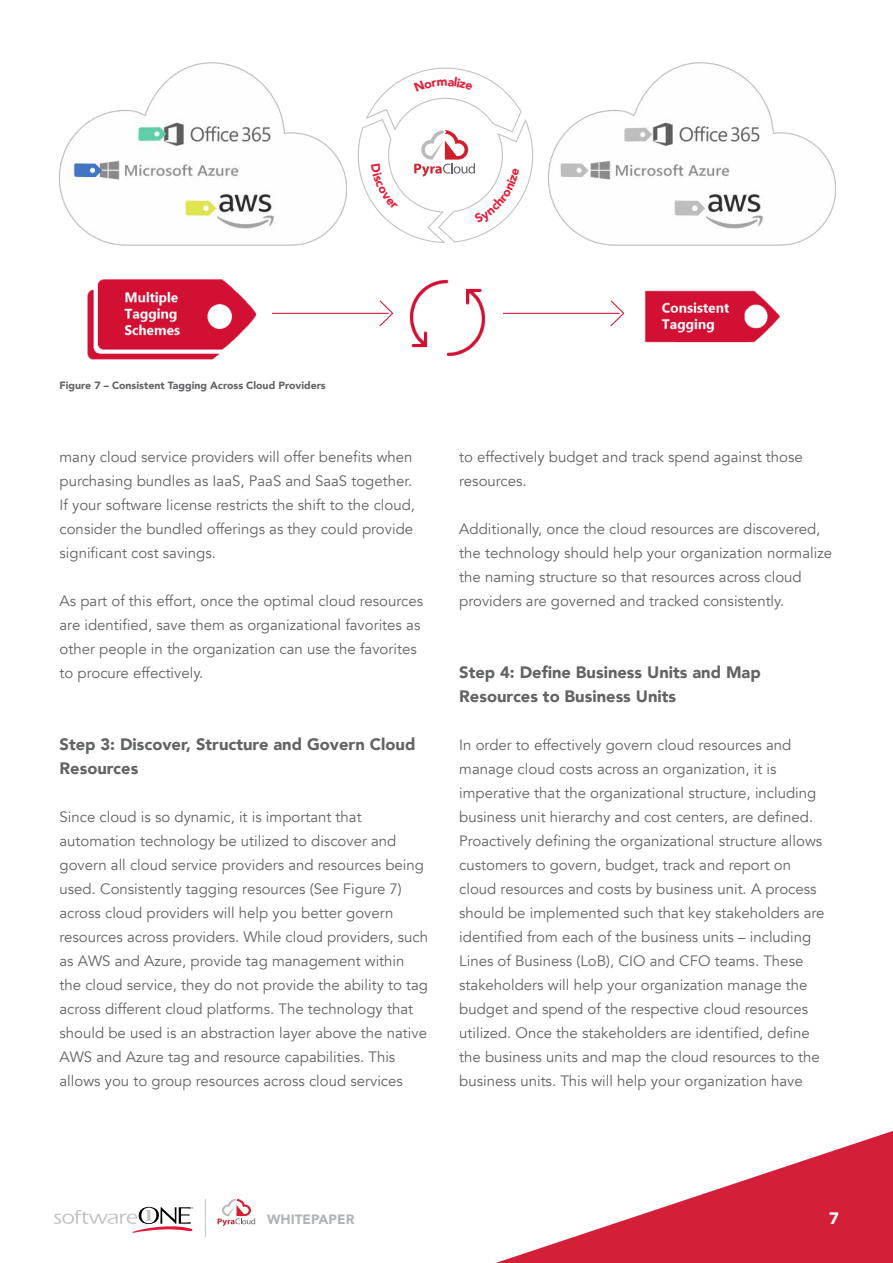
<style>
.page{position:relative;width:893px;height:1263px;background:#fff}
.page>*{position:absolute;margin:0;border:0;box-sizing:border-box;transform-origin:0 0}
.t1{font:900 16.5px/24px "Avenir";color:#626365}
.t2{font:900 16.5px "Avenir";color:#fff}
.t3{font:15px/24px "Avenir";color:#626365}
.t4{font:900 13.5px "Avenir";color:#b0b4b6}
.t5{font:900 10.5px "Avenir";color:#626365}
</style>
<div class="page">
<svg style="left:496px;top:1131px;width:397px;height:132px"></svg>
<svg style="left:54px;top:1207px;width:139px;height:26px"></svg>
<hr style="left:205px;top:1199px;width:1px;height:38px;background:#c2c4c6">
<svg style="left:218px;top:1199px;width:37px;height:27px"></svg>
<img style="left:87px;top:279px;width:170px;height:81px">
<img style="left:644px;top:290px;width:136px;height:53px">
<img style="left:59px;top:62px;width:287px;height:184px">
<img style="left:548px;top:62px;width:288px;height:184px">
<img style="left:409px;top:279px;width:77px;height:78px">
<hr style="left:272px;top:313px;width:117px;height:1px;background:#d31f37">
<svg style="left:378px;top:300px;width:16px;height:27px"></svg>
<hr style="left:503px;top:313px;width:117px;height:1px;background:#d31f37">
<svg style="left:609px;top:300px;width:16px;height:27px"></svg>
<svg style="left:357px;top:67px;width:177px;height:176px"></svg>
<p class="t5" style="left:60px;top:376px;width:268px">Figure 7 – Consistent Tagging Across Cloud Providers</p>
<p class="t3" style="left:60px;top:445px;width:357px">many cloud service providers will offer benefits when purchasing bundles as IaaS, PaaS and SaaS together.<br>If your software license restricts the shift to the cloud, consider the bundled offerings as they could provide significant cost savings.</p>
<p class="t3" style="left:60px;top:589px;width:365px">As part of this effort, once the optimal cloud resources are identified, save them as organizational favorites as other people in the organization can use the favorites to procure effectively.</p>
<p class="t1" style="left:60px;top:732px;width:357px">Step 3: Discover, Structure and Govern Cloud<br>Resources</p>
<p class="t3" style="left:60px;top:805px;width:370px">Since cloud is so dynamic, it is important that automation technology be utilized to discover and govern all cloud service providers and resources being used. Consistently tagging resources (See Figure 7) across cloud providers will help you better govern resources across providers. While cloud providers, such as AWS and Azure, provide tag management within the cloud service, they do not provide the ability to tag across different cloud platforms. The technology that should be used is an abstraction layer above the native AWS and Azure tag and resource capabilities. This allows you to group resources across cloud services</p>
<p class="t3" style="left:459px;top:445px;width:345px">to effectively budget and track spend against those resources.</p>
<p class="t3" style="left:459px;top:517px;width:374px">Additionally, once the cloud resources are discovered, the technology should help your organization normalize the naming structure so that resources across cloud providers are governed and tracked consistently.</p>
<p class="t1" style="left:459px;top:660px;width:303px">Step 4: Define Business Units and Map<br>Resources to Business Units</p>
<p class="t3" style="left:459px;top:733px;width:367px">In order to effectively govern cloud resources and manage cloud costs across an organization, it is imperative that the organizational structure, including business unit hierarchy and cost centers, are defined.<br>Proactively defining the organizational structure allows customers to govern, budget, track and report on cloud resources and costs by business unit. A process should be implemented such that key stakeholders are identified from each of the business units – including Lines of Business (LoB), CIO and CFO teams. These stakeholders will help your organization manage the budget and spend of the respective cloud resources utilized. Once the stakeholders are identified, define the business units and map the cloud resources to the business units. This will help your organization have</p>
<p class="t4" style="left:267px;top:1208px;width:89px">WHITEPAPER</p>
<p class="t2" style="left:829px;top:1204px;width:11px">7</p>
</div>
